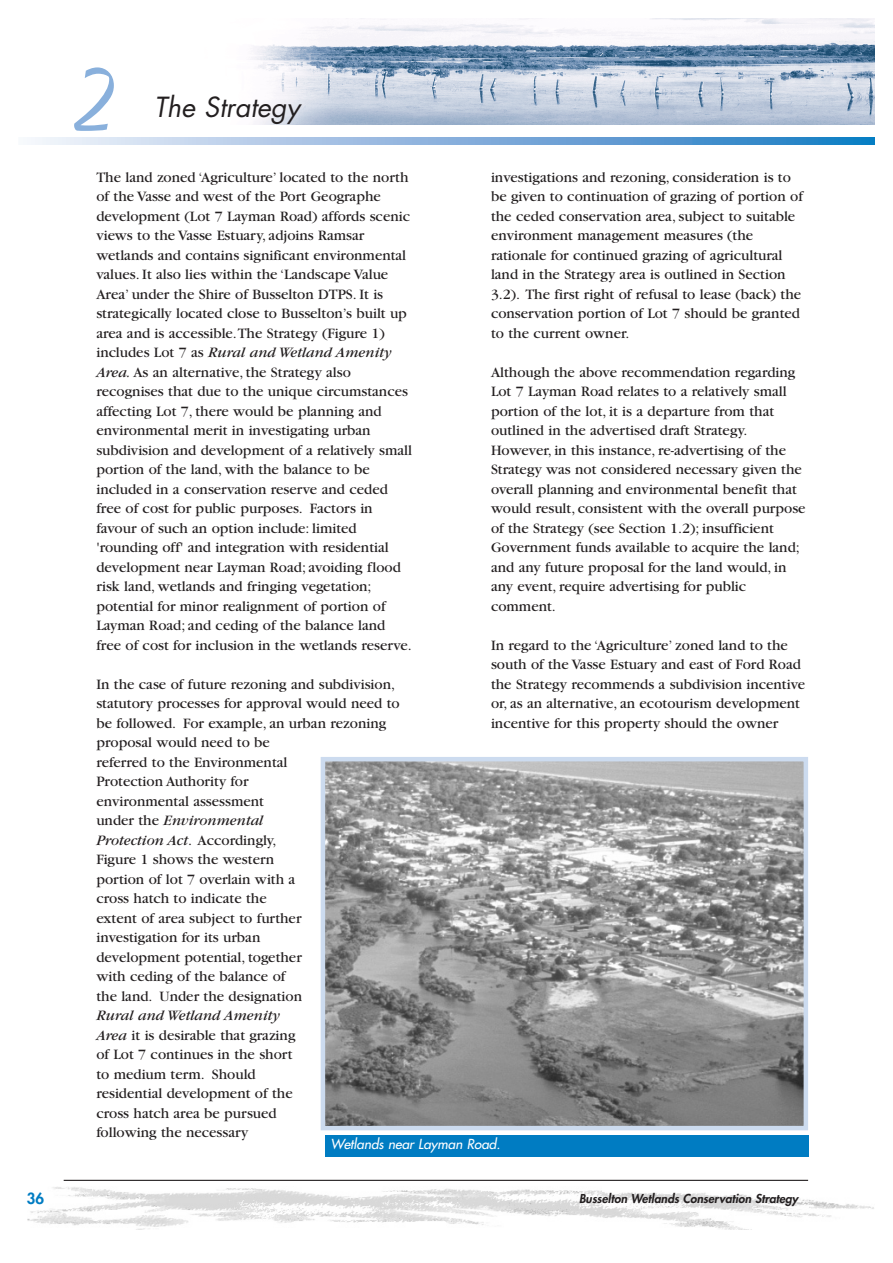
<style>
.page{position:relative;width:893px;height:1263px;background:#fff}
.page>*{position:absolute;margin:0;border:0;box-sizing:border-box;transform-origin:0 0}
.t1{font:500 90px "AT Nadianne";color:#89b0dc;scale:.8 1}
.t2{font:italic 27px "Futura";color:#231f20}
.t3{font:15px/19.5px "Garamond";color:#231f20}
.t4{font:800 15px "Futura";color:#007cc2}
.t5{font:italic 13.5px "Futura";color:#fff}
.t6{font:italic 800 12px "Futura";color:#231f20}
.s1{font-style:italic}
</style>
<div class="page">
<img style="left:251px;top:18px;width:623px;height:107px">
<svg style="left:31px;top:137px;width:844px;height:7px;background:#85b2dc"></svg>
<img style="left:28px;top:1187px;width:846px;height:42px">
<hr style="left:64px;top:1180px;width:744px;height:1px;background:#231f20">
<img style="left:326px;top:762px;width:477px;height:363px">
<div style="left:321px;top:757px;width:487px;height:373px;border:4px solid #ccdbef"></div>
<div style="left:325px;top:1135px;width:483px;height:22px;background:#007cc2"></div>
<p class="t4" style="left:27px;top:1191px;width:19px">36</p>
<h1 class="t1" style="left:73px;top:66px;width:53px">2</h1>
<h2 class="t2" style="left:154px;top:95px;width:147px">The Strategy</h2>
<p class="t3" style="left:96px;top:169px;width:317px">The land zoned ‘Agriculture’ located to the north of the Vasse and west of the Port Geographe development (Lot 7 Layman Road) affords scenic views to the Vasse Estuary, adjoins Ramsar wetlands and contains significant environmental values. It also lies within the ‘Landscape Value Area’ under the Shire of Busselton DTPS. It is strategically located close to Busselton’s built up area and is accessible.The Strategy (Figure 1) includes Lot 7 as <span class="s1">Rural and Wetland Amenity Area.</span> As an alternative, the Strategy also recognises that due to the unique circumstances affecting Lot 7, there would be planning and environmental merit in investigating urban subdivision and development of a relatively small portion of the land, with the balance to be included in a conservation reserve and ceded free of cost for public purposes. Factors in favour of such an option include: limited 'rounding off' and integration with residential development near Layman Road; avoiding flood risk land, wetlands and fringing vegetation; potential for minor realignment of portion of Layman Road; and ceding of the balance land free of cost for inclusion in the wetlands reserve.</p>
<p class="t3" style="left:96px;top:676px;width:305px">In the case of future rezoning and subdivision, statutory processes for approval would need to be followed. For example, an urban rezoning proposal would need to be<br>referred to the Environmental<br>Protection Authority for<br>environmental assessment<br>under the <span class="s1">Environmental<br>Protection Act</span>. Accordingly,<br>Figure 1 shows the western<br>portion of lot 7 overlain with a<br>cross hatch to indicate the<br>extent of area subject to further<br>investigation for its urban<br>development potential, together<br>with ceding of the balance of<br>the land. Under the designation</p>
<p class="t3" style="left:96px;top:1007px;width:201px"><span class="s1">Rural and Wetland Amenity<br>Area</span> it is desirable that grazing of Lot 7 continues in the short to medium term. Should residential development of the cross hatch area be pursued following the necessary</p>
<p class="t3" style="left:491px;top:169px;width:313px">investigations and rezoning, consideration is to be given to continuation of grazing of portion of the ceded conservation area, subject to suitable environment management measures (the rationale for continued grazing of agricultural land in the Strategy area is outlined in Section 3.2). The first right of refusal to lease (back) the conservation portion of Lot 7 should be granted to the current owner.</p>
<p class="t3" style="left:491px;top:364px;width:316px">Although the above recommendation regarding Lot 7 Layman Road relates to a relatively small portion of the lot, it is a departure from that outlined in the advertised draft Strategy.<br>However, in this instance, re-advertising of the Strategy was not considered necessary given the overall planning and environmental benefit that would result, consistent with the overall purpose of the Strategy (see Section 1.2); insufficient Government funds available to acquire the land; and any future proposal for the land would, in any event, require advertising for public comment.</p>
<p class="t3" style="left:491px;top:637px;width:316px">In regard to the ‘Agriculture’ zoned land to the south of the Vasse Estuary and east of Ford Road the Strategy recommends a subdivision incentive or, as an alternative, an ecotourism development incentive for this property should the owner</p>
<p class="t5" style="left:330px;top:1137px;width:173px">Wetlands near Layman Road.</p>
<p class="t6" style="left:579px;top:1193px;width:221px">Busselton Wetlands Conservation Strategy</p>
</div>
